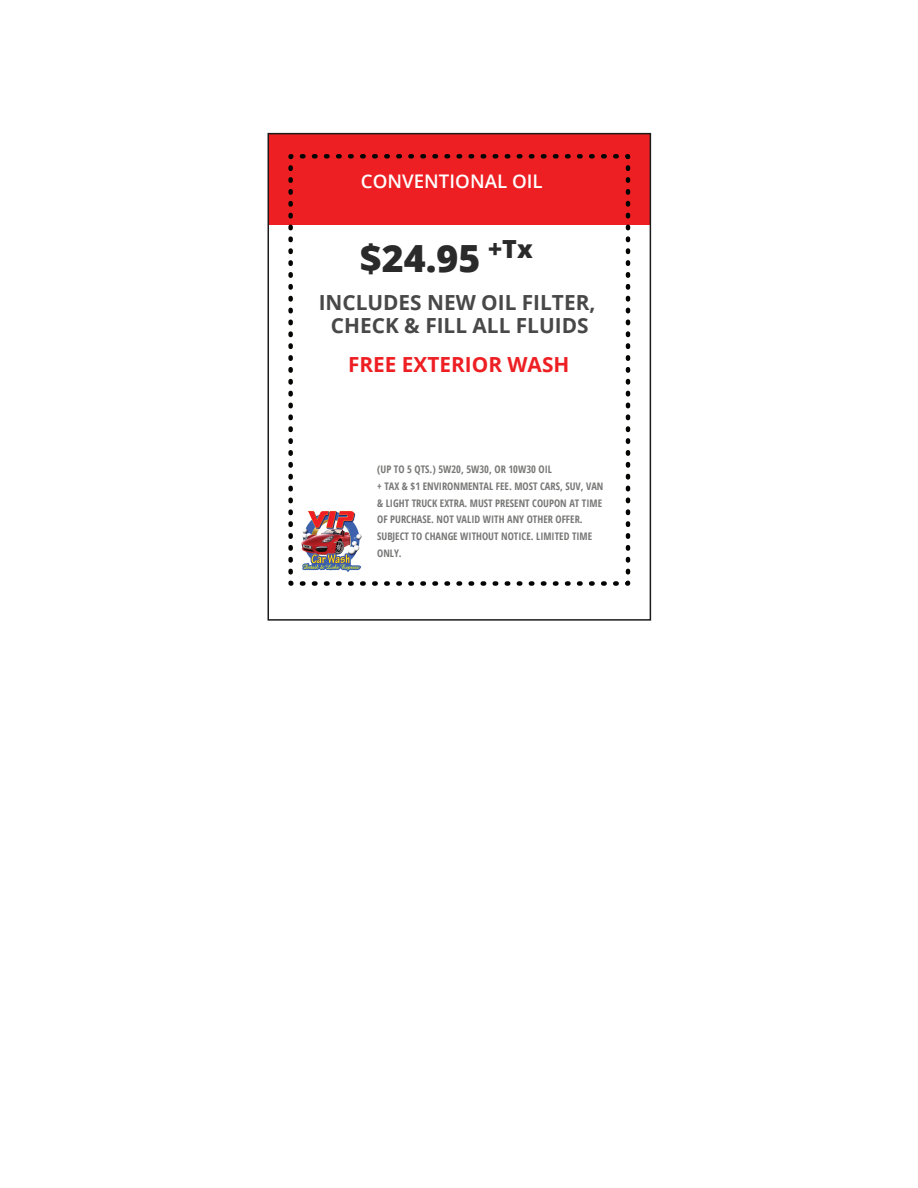
<style>
.page{position:relative;width:918px;height:1188px;background:#fff}
.page>*{position:absolute;margin:0;border:0;box-sizing:border-box;transform-origin:0 0}
.t1{font:800 37.5px "Open Sans";color:#292a29}
.t2{font:700 20.85px/23px "Open Sans";color:#484848;text-align:center}
.t3{font:700 20.85px "Open Sans";color:#ee1f23}
.t4{font:600 18.75px "Open Sans";color:#fff}
.t5{font:700 condensed 10.35px/16.6px "Open Sans";color:#787877}
</style>
<div class="page">
<div style="left:268px;top:134px;width:382px;height:91px;background:#ee1f23"></div>
<svg style="left:288px;top:154px;width:343px;height:432px"></svg>
<div style="left:268px;top:133px;width:383px;height:488px;border:2px solid #1b1b1b"></div>
<img style="left:300px;top:510px;width:63px;height:64px">
<h3 class="t4" style="left:361px;top:168px;width:183px">CONVENTIONAL OIL</h3>
<h1 class="t1" style="left:360px;top:230px;width:174px">$24.95 <sup>+Tx</sup></h1>
<h2 class="t2" style="left:319px;top:290px;width:278px">INCLUDES NEW OIL FILTER,<br>CHECK &amp; FILL ALL FLUIDS</h2>
<h2 class="t3" style="left:348px;top:350px;width:223px">FREE EXTERIOR WASH</h2>
<p class="t5" style="left:377px;top:461px;width:228px">(UP TO 5 QTS.) 5W20, 5W30, OR 10W30 OIL<br>+ TAX &amp; $1 ENVIRONMENTAL FEE. MOST CARS, SUV, VAN &amp; LIGHT TRUCK EXTRA. MUST PRESENT COUPON AT TIME OF PURCHASE. NOT VALID WITH ANY OTHER OFFER.<br>SUBJECT TO CHANGE WITHOUT NOTICE. LIMITED TIME ONLY.</p>
</div>
